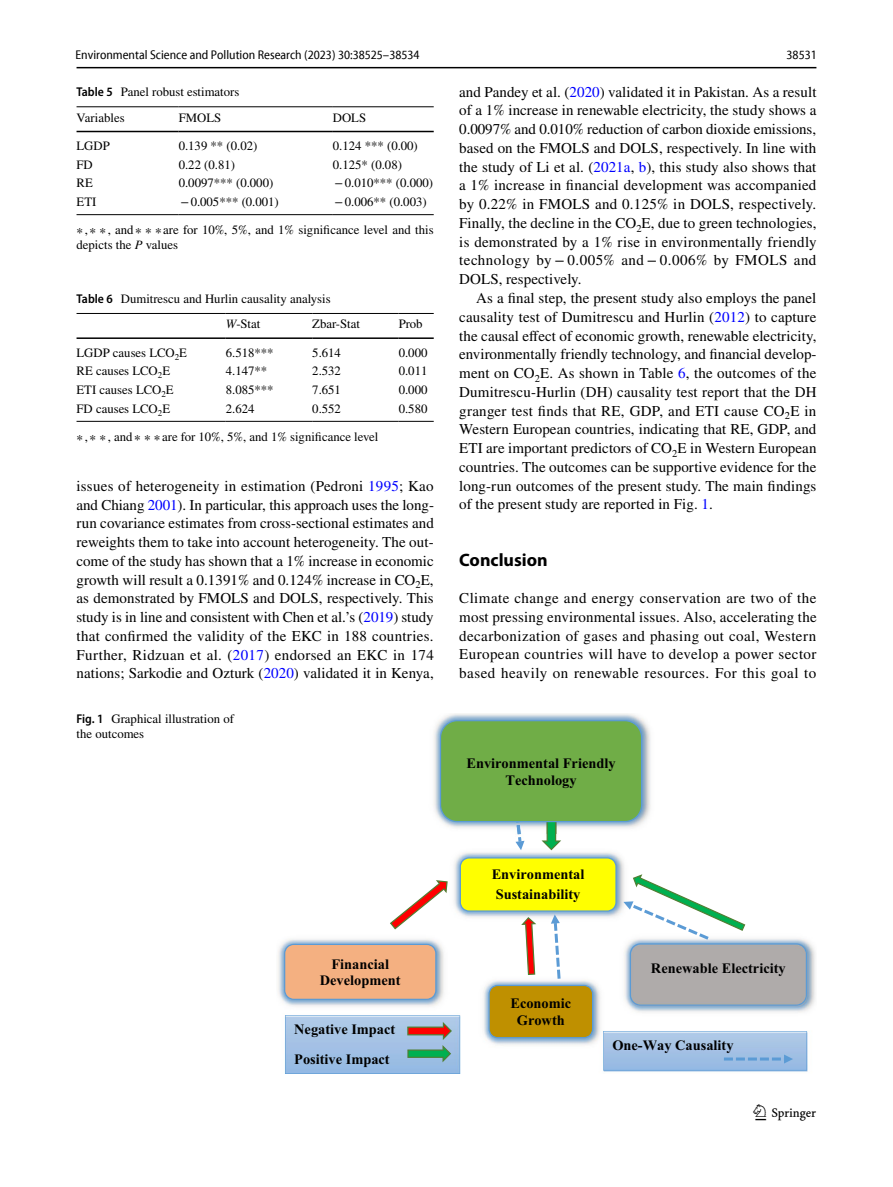
<style>
.page{position:relative;width:893px;height:1187px;background:#fff}
.page>*{position:absolute;margin:0;border:0;box-sizing:border-box;transform-origin:0 0}
.t1{font:22.5px "Springnew Regular 3";color:#000}
.t2{font:700 18px "Myriad Pro";color:#000}
.t3{font:15px/18.8px "STIX";letter-spacing:.005em;color:#000;text-align:justify}
.t4{font:700 14.4px/16.5px "Times New Roman";color:#000;text-align:center}
.t5{font:12.75px/15px "STIX";color:#000}
.t6{font:semi-condensed 12.75px "Myriad Pro Unic";color:#000}
.s1{font-family:"Myriad Pro";font-weight:600;font-stretch:semi-condensed}
.s2{font-style:italic}
.s3{color:#00f}
</style>
<div class="page">
<hr style="left:77px;top:67px;width:739px;height:1px;background:#000">
<hr style="left:77px;top:106px;width:102px;height:1px;background:#000">
<hr style="left:77px;top:131px;width:102px;height:1px;background:#000">
<hr style="left:179px;top:106px;width:154px;height:1px;background:#000">
<hr style="left:179px;top:131px;width:154px;height:1px;background:#000">
<hr style="left:333px;top:106px;width:101px;height:1px;background:#000">
<hr style="left:333px;top:131px;width:101px;height:1px;background:#000">
<hr style="left:77px;top:214px;width:102px;height:1px;background:#000">
<hr style="left:179px;top:214px;width:154px;height:1px;background:#000">
<hr style="left:333px;top:214px;width:101px;height:1px;background:#000">
<hr style="left:77px;top:313px;width:149px;height:1px;background:#000">
<hr style="left:77px;top:337px;width:149px;height:2px;background:#000">
<hr style="left:226px;top:313px;width:86px;height:1px;background:#000">
<hr style="left:226px;top:337px;width:86px;height:2px;background:#000">
<hr style="left:312px;top:313px;width:87px;height:1px;background:#000">
<hr style="left:312px;top:337px;width:87px;height:2px;background:#000">
<hr style="left:399px;top:313px;width:35px;height:1px;background:#000">
<hr style="left:399px;top:337px;width:35px;height:2px;background:#000">
<hr style="left:77px;top:421px;width:149px;height:1px;background:#000">
<hr style="left:226px;top:421px;width:86px;height:1px;background:#000">
<hr style="left:312px;top:421px;width:87px;height:1px;background:#000">
<hr style="left:399px;top:421px;width:35px;height:1px;background:#000">
<img style="left:278px;top:713px;width:537px;height:360px">
<svg style="left:488px;top:984px;width:105px;height:54px;background:#b89213"></svg>
<svg style="left:285px;top:1015px;width:175px;height:58px;background:#9fbad7"></svg>
<svg style="left:460px;top:857px;width:157px;height:121px"></svg>
<svg style="left:284px;top:943px;width:152px;height:56px;background:#ecaf86"></svg>
<svg style="left:603px;top:1031px;width:204px;height:39px;background:#a1c0e4"></svg>
<svg style="left:623px;top:874px;width:184px;height:131px"></svg>
<svg style="left:440px;top:720px;width:202px;height:130px"></svg>
<svg style="left:390px;top:880px;width:58px;height:49px"></svg>
<p class="t6" style="left:76px;top:50px;width:346px">Environmental Science and Pollution Research (2023) 30:38525–38534</p>
<p class="t6" style="left:786px;top:50px;width:32px">38531</p>
<p class="t5" style="left:77px;top:85px;width:164px"><span class="s1">Table 5</span> Panel robust estimators</p>
<p class="t5" style="left:77px;top:111px;width:50px">Variables</p>
<p class="t5" style="left:179px;top:111px;width:44px">FMOLS</p>
<p class="t5" style="left:333px;top:111px;width:35px">DOLS</p>
<p class="t5" style="left:77px;top:139px;width:35px">LGDP</p>
<p class="t5" style="left:179px;top:139px;width:80px">0.139 ** (0.02)</p>
<p class="t5" style="left:333px;top:139px;width:86px">0.124 *** (0.00)</p>
<p class="t5" style="left:77px;top:158px;width:18px">FD</p>
<p class="t5" style="left:179px;top:158px;width:58px">0.22 (0.81)</p>
<p class="t5" style="left:333px;top:158px;width:71px">0.125* (0.08)</p>
<p class="t5" style="left:77px;top:176px;width:18px">RE</p>
<p class="t5" style="left:179px;top:176px;width:96px">0.0097*** (0.000)</p>
<p class="t5" style="left:334px;top:176px;width:100px">−0.010*** (0.000)</p>
<p class="t5" style="left:77px;top:195px;width:21px">ETI</p>
<p class="t5" style="left:180px;top:195px;width:100px">−0.005*** (0.001)</p>
<p class="t5" style="left:335px;top:195px;width:94px">−0.006** (0.003)</p>
<p class="t5" style="left:77px;top:223px;width:359px">∗,∗ ∗, and∗ ∗ ∗are for 10%, 5%, and 1% significance level and this depicts the <span class="s2">P</span> values</p>
<p class="t5" style="left:77px;top:292px;width:256px"><span class="s1">Table 6</span> Dumitrescu and Hurlin causality analysis</p>
<p class="t5" style="left:226px;top:317px;width:36px"><span class="s2">W</span>-Stat</p>
<p class="t5" style="left:312px;top:317px;width:49px">Zbar-Stat</p>
<p class="t5" style="left:399px;top:317px;width:26px">Prob</p>
<p class="t5" style="left:77px;top:345px;width:112px">LGDP causes LCO<sub>2</sub>E</p>
<p class="t5" style="left:226px;top:345px;width:49px">6.518***</p>
<p class="t5" style="left:312px;top:345px;width:30px">5.614</p>
<p class="t5" style="left:399px;top:345px;width:30px">0.000</p>
<p class="t5" style="left:77px;top:364px;width:95px">RE causes LCO<sub>2</sub>E</p>
<p class="t5" style="left:226px;top:364px;width:43px">4.147**</p>
<p class="t5" style="left:312px;top:364px;width:30px">2.532</p>
<p class="t5" style="left:399px;top:364px;width:30px">0.011</p>
<p class="t5" style="left:77px;top:383px;width:99px">ETI causes LCO<sub>2</sub>E</p>
<p class="t5" style="left:226px;top:383px;width:49px">8.085***</p>
<p class="t5" style="left:312px;top:383px;width:30px">7.651</p>
<p class="t5" style="left:399px;top:383px;width:30px">0.000</p>
<p class="t5" style="left:77px;top:402px;width:95px">FD causes LCO<sub>2</sub>E</p>
<p class="t5" style="left:226px;top:402px;width:30px">2.624</p>
<p class="t5" style="left:312px;top:402px;width:30px">0.552</p>
<p class="t5" style="left:399px;top:402px;width:30px">0.580</p>
<p class="t5" style="left:77px;top:430px;width:303px">∗,∗ ∗, and∗ ∗ ∗are for 10%, 5%, and 1% significance level</p>
<p class="t3" style="left:77px;top:477px;width:359px">issues of heterogeneity in estimation (Pedroni <span class="s3">1995</span>; Kao and Chiang <span class="s3">2001</span>). In particular, this approach uses the long&shy;run covariance estimates from cross-sectional estimates and reweights them to take into account heterogeneity. The out&shy;come of the study has shown that a 1% increase in economic growth will result a 0.1391% and 0.124% increase in CO<sub>2</sub>E, as demonstrated by FMOLS and DOLS, respectively. This study is in line and consistent with Chen et al.’s (<span class="s3">2019</span>) study that confirmed the validity of the EKC in 188 countries.<br>Further, Ridzuan et al. (<span class="s3">2017</span>) endorsed an EKC in 174 nations; Sarkodie and Ozturk (<span class="s3">2020</span>) validated it in Kenya,</p>
<p class="t5" style="left:77px;top:711px;width:159px"><span class="s1">Fig. 1</span> Graphical illustration of the outcomes</p>
<p class="t3" style="left:459px;top:83px;width:359px">and Pandey et al. (<span class="s3">2020</span>) validated it in Pakistan. As a result of a 1% increase in renewable electricity, the study shows a 0.0097% and 0.010% reduction of carbon dioxide emissions, based on the FMOLS and DOLS, respectively. In line with the study of Li et al. (<span class="s3">2021a</span>, <span class="s3">b</span>), this study also shows that a 1% increase in financial development was accompanied by 0.22% in FMOLS and 0.125% in DOLS, respectively.<br>Finally, the decline in the CO<sub>2</sub>E, due to green technologies, is demonstrated by a 1% rise in environmentally friendly technology by − 0.005% and − 0.006% by FMOLS and DOLS, respectively.</p>
<p class="t3" style="left:459px;top:289px;width:359px;text-indent:17px">As a final step, the present study also employs the panel causality test of Dumitrescu and Hurlin (<span class="s3">2012</span>) to capture the causal effect of economic growth, renewable electricity, environmentally friendly technology, and financial develop&shy;ment on CO<sub>2</sub>E. As shown in Table <span class="s3">6</span>, the outcomes of the Dumitrescu-Hurlin (DH) causality test report that the DH granger test finds that RE, GDP, and ETI cause CO<sub>2</sub>E in Western European countries, indicating that RE, GDP, and ETI are important predictors of CO<sub>2</sub>E in Western European countries. The outcomes can be supportive evidence for the long-run outcomes of the present study. The main findings of the present study are reported in Fig. <span class="s3">1</span>.</p>
<p class="t2" style="left:459px;top:548px;width:90px">Conclusion</p>
<p class="t3" style="left:459px;top:589px;width:359px">Climate change and energy conservation are two of the most pressing environmental issues. Also, accelerating the decarbonization of gases and phasing out coal, Western European countries will have to develop a power sector based heavily on renewable resources. For this goal to</p>
<p class="t4" style="left:466px;top:754px;width:151px">Environmental Friendly<br>Technology</p>
<p class="t4" style="left:320px;top:955px;width:82px">Financial<br>Development</p>
<p class="t4" style="left:294px;top:1013px;width:103px;line-height:30.3px;text-align:left">Negative Impact<br>Positive Impact</p>
<p class="t4" style="left:492px;top:863px;width:94px;line-height:20.7px;text-align:left">Environmental<br>Sustainability</p>
<p class="t4" style="left:510px;top:994px;width:62px">Economic<br>Growth</p>
<p class="t4" style="left:651px;top:959px;width:136px">Renewable Electricity</p>
<p class="t4" style="left:612px;top:1035px;width:123px">One-Way Causality</p>
<h1 class="t1" style="left:755px;top:1104px;width:62px">1 3</h1>
</div>
